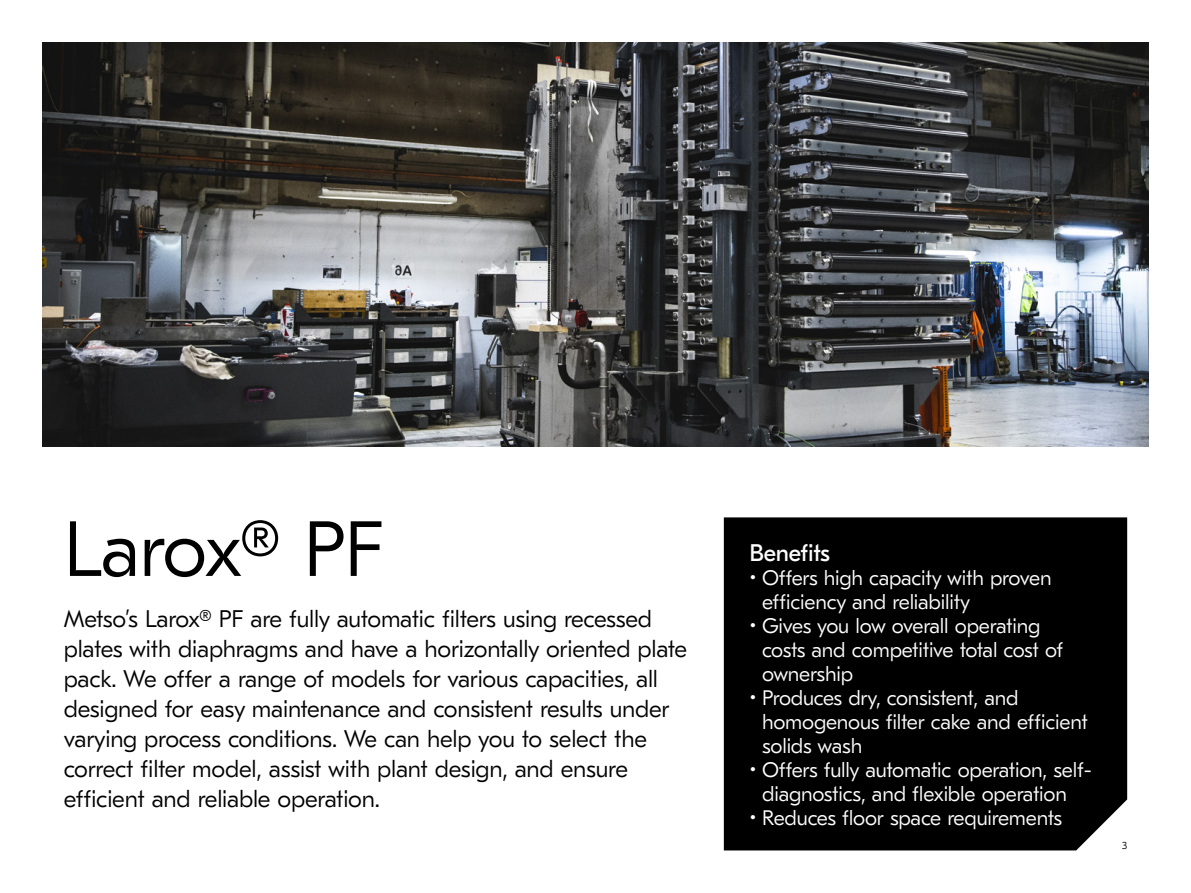
<style>
.page{position:relative;width:1191px;height:893px;background:#fff}
.page>*{position:absolute;margin:0;border:0;box-sizing:border-box;transform-origin:0 0}
.t1{font:300 78px "GT Eesti LC Text";letter-spacing:-.02em;color:#000}
.t2{font:300 24px/30px "GT Eesti LC Text";letter-spacing:-.01em;color:#000}
.t3{font:24px "GT Eesti LC Text";letter-spacing:-.02em;color:#fff}
.t4{font:300 21px/24px "GT Eesti LC Text";letter-spacing:-.01em;color:#fff}
.t5{font:300 10.5px "GT Eesti LC Text";color:#000}
</style>
<div class="page">
<img style="left:43px;top:43px;width:1105px;height:403px">
<div style="left:724px;top:517px;width:403px;height:333px;background:#000"></div>
<h1 class="t1" style="left:64px;top:506px;width:321px">Larox® PF</h1>
<p class="t2" style="left:64px;top:604px;width:625px">Metso’s Larox® PF are fully automatic filters using recessed plates with diaphragms and have a horizontally oriented plate pack. We offer a range of models for various capacities, all designed for easy maintenance and consistent results under varying process conditions. We can help you to select the correct filter model, assist with plant design, and ensure efficient and reliable operation.</p>
<p class="t3" style="left:749px;top:539px;width:82px">Benefits</p>
<p class="t4" style="left:762px;top:566px;width:291px;text-indent:-13px">• Offers high capacity with proven efficiency and reliability</p>
<p class="t4" style="left:762px;top:614px;width:303px;text-indent:-13px">• Gives you low overall operating costs and competitive total cost of ownership</p>
<p class="t4" style="left:762px;top:686px;width:327px;text-indent:-13px">• Produces dry, consistent, and homogenous filter cake and efficient solids wash</p>
<p class="t4" style="left:749px;top:758px;width:344px;text-align:center">• Offers fully automatic operation, self&shy;diagnostics, and flexible operation</p>
<p class="t4" style="left:749px;top:806px;width:314px">• Reduces floor space requirements</p>
<p class="t5" style="left:1122px;top:840px;width:7px">3</p>
</div>
